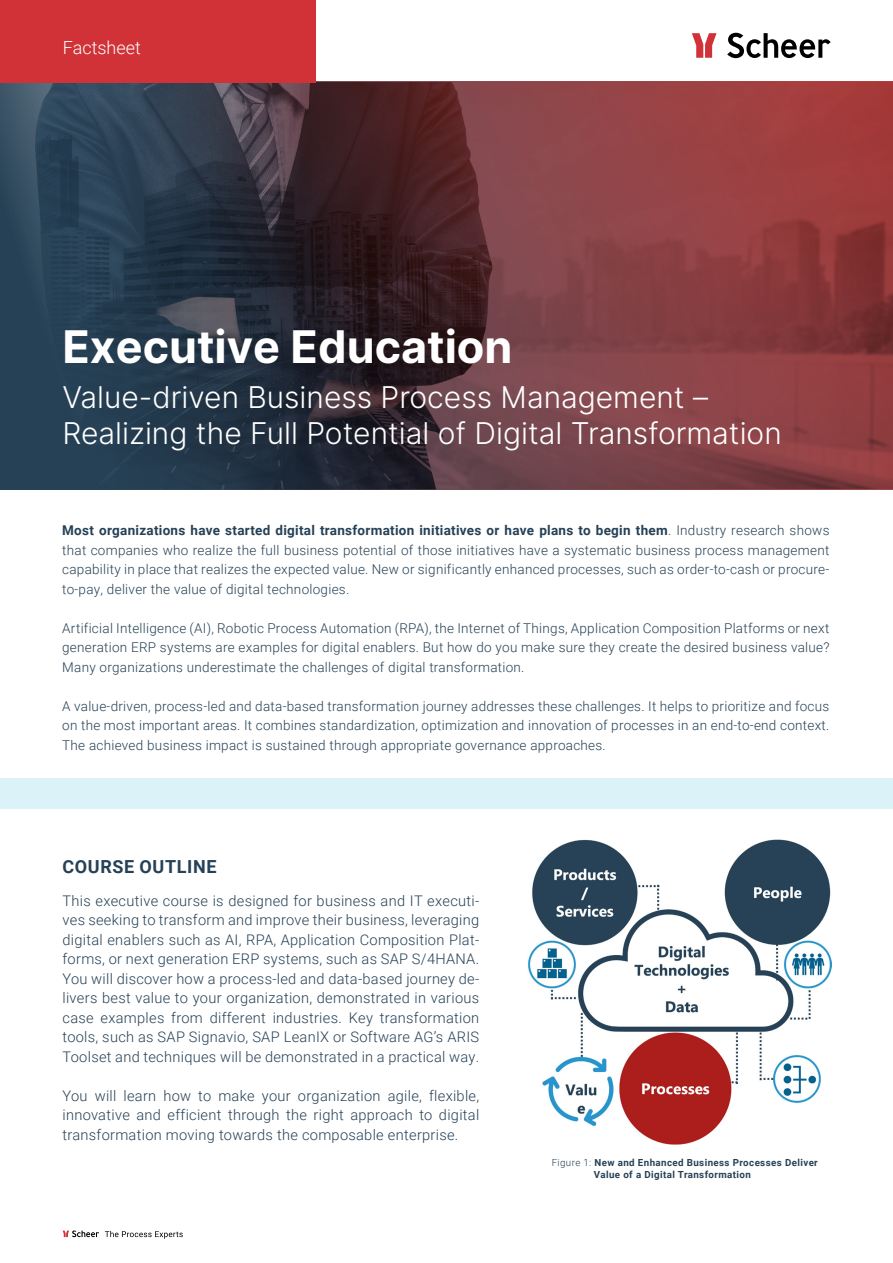
<style>
.page{position:relative;width:893px;height:1263px;background:#fff}
.page>*{position:absolute;margin:0;border:0;box-sizing:border-box;transform-origin:0 0}
.Headline_white{font:45px "Inter";color:#fff}
.Headline_white-2{font:300 30px "Inter";color:#fff}
.Headline_About_Scheer{font:700 18px "Roboto";letter-spacing:.035em;color:#264156}
.t1{font:300 18px "Roboto";color:#fff}
.Fließtext{font:300 14.7px/19.5px "Roboto";letter-spacing:.02em;color:#264156;text-align:justify}
.Fließtext-2{font:300 13.5px/19.5px "Roboto";letter-spacing:.02em;color:#264156;text-align:justify}
.Text_blueBox_bold{font:700 9.75px/12px "Roboto";letter-spacing:.04em;color:#264156}
.s1{font-weight:700}
.s2{font-weight:300}
</style>
<div class="page">
<svg style="left:0;top:82px;width:893px;height:408px;background:#5a3941"></svg>
<img style="left:528px;top:839px;width:303px;height:305px">
<div style="left:0;top:778px;width:893px;height:31px;background:#dcf2f9"></div>
<svg style="left:692px;top:33px;width:24px;height:25px"></svg>
<svg style="left:727px;top:33px;width:104px;height:25px"></svg>
<svg style="left:63px;top:1230px;width:36px;height:7px"></svg>
<svg style="left:105px;top:1231px;width:78px;height:8px"></svg>
<div style="left:0;top:0;width:315px;height:83px;background:#d03237"></div>
<p class="t1" style="left:63px;top:35px;width:79px">Factsheet</p>
<p class="Headline_white" style="left:62px;top:314px;width:452px">Executive Education</p>
<p class="Headline_white-2" style="left:62px;top:376px;width:647px">Value-driven Business Process Management –</p>
<p class="Headline_white-2" style="left:62px;top:412px;width:721px">Realizing the Full Potential of Digital Transformation</p>
<p class="Fließtext-2" style="left:62px;top:520px;width:769px"><span class="s1">Most organizations have started digital transformation initiatives or have plans to begin them</span>. Industry research shows that companies who realize the full business potential of those initiatives have a systematic business process management capability in place that realizes the expected value. New or significantly enhanced processes, such as order-to-cash or procure&shy;to-pay, deliver the value of digital technologies.</p>
<p class="Fließtext-2" style="left:62px;top:618px;width:769px">Artificial Intelligence (AI), Robotic Process Automation (RPA), the Internet of Things, Application Composition Platforms or next generation ERP systems are examples for digital enablers. But how do you make sure they create the desired business value?<br>Many organizations underestimate the challenges of digital transformation.</p>
<p class="Fließtext-2" style="left:62px;top:696px;width:769px">A value-driven, process-led and data-based transformation journey addresses these challenges. It helps to prioritize and focus on the most important areas. It combines standardization, optimization and innovation of processes in an end-to-end context.<br>The achieved business impact is sustained through appropriate governance approaches.</p>
<p class="Headline_About_Scheer" style="left:63px;top:854px;width:156px">COURSE OUTLINE</p>
<p class="Fließtext" style="left:63px;top:890px;width:418px">This executive course is designed for business and IT executi&shy;ves seeking to transform and improve their business, leveraging digital enablers such as AI, RPA, Application Composition Plat&shy;forms, or next generation ERP systems, such as SAP S/4HANA.<br>You will discover how a process-led and data-based journey de&shy;livers best value to your organization, demonstrated in various case examples from different industries. Key transformation tools, such as SAP Signavio, SAP LeanIX or Software AG’s ARIS Toolset and techniques will be demonstrated in a practical way.</p>
<p class="Fließtext" style="left:63px;top:1085px;width:418px">You will learn how to make your organization agile, flexible, innovative and efficient through the right approach to digital transformation moving towards the composable enterprise.</p>
<p class="Text_blueBox_bold" style="left:594px;top:1156px;width:225px;text-indent:-42px"><span class="s2">Figure 1:</span> New and Enhanced Business Processes Deliver<br>Value of a Digital Transformation</p>
</div>
